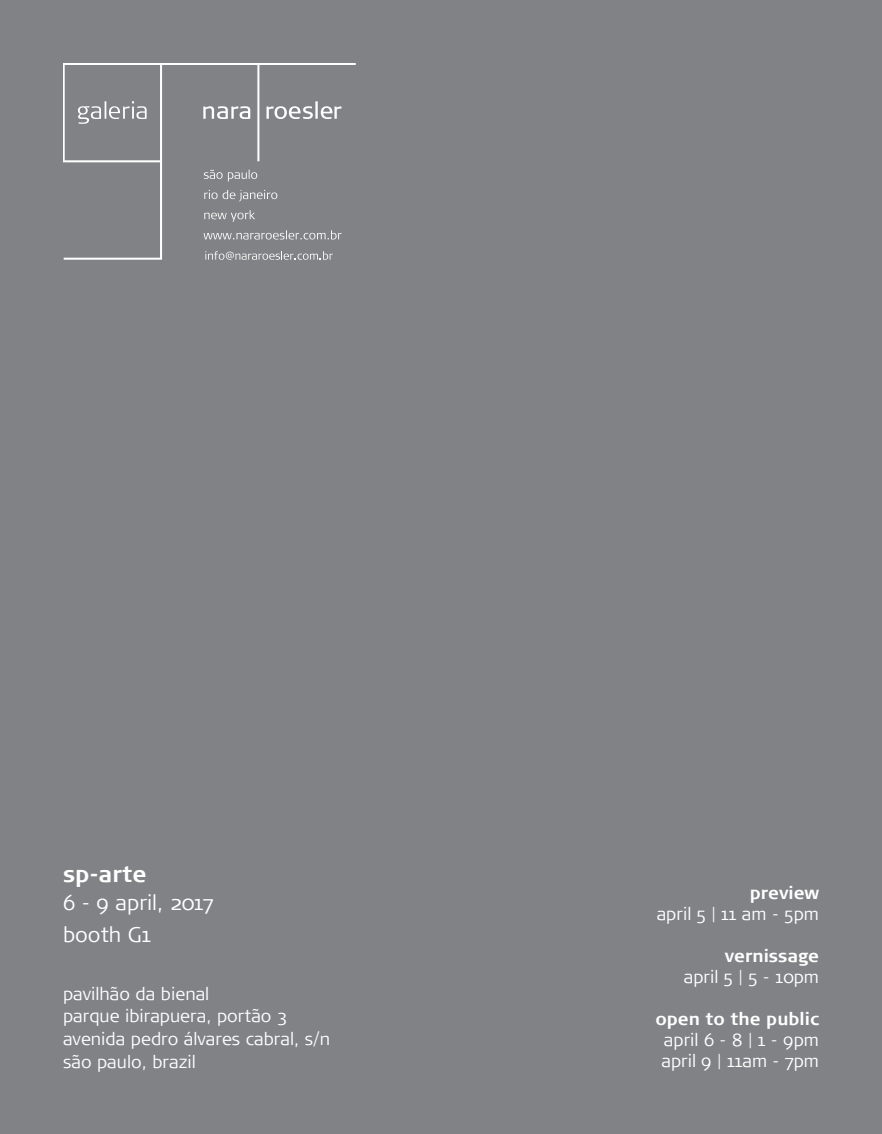
<style>
.page{position:relative;width:882px;height:1134px;background:#808285}
.page>*{position:absolute;margin:0;border:0;box-sizing:border-box;transform-origin:0 0}
.t1{font:700 22.75px "Signa";color:#fff}
.t2{font:300 21px "Signa";color:#fff}
.t3{font:300 17.5px/22.8px "Signa";color:#fff}
.t4{font:700 17.5px "Signa";color:#fff}
</style>
<div class="page">
<svg style="left:63px;top:63px;width:292px;height:196px"></svg>
<svg style="left:203px;top:101px;width:138px;height:18px"></svg>
<svg style="left:204px;top:230px;width:138px;height:10px"></svg>
<svg style="left:204px;top:210px;width:51px;height:12px"></svg>
<svg style="left:204px;top:190px;width:73px;height:12px"></svg>
<svg style="left:204px;top:170px;width:53px;height:11px"></svg>
<svg style="left:205px;top:251px;width:128px;height:9px"></svg>
<h1 class="t1" style="left:63px;top:861px;width:85px">sp-arte</h1>
<p class="t2" style="left:63px;top:891px;width:152px">6 - 9 april, 2017</p>
<p class="t4" style="left:750px;top:883px;width:71px">preview</p>
<p class="t3" style="left:657px;top:903px;width:164px">april 5 | 11 am - 5pm</p>
<p class="t4" style="left:725px;top:946px;width:96px">vernissage</p>
<p class="t3" style="left:684px;top:966px;width:137px">april 5 | 5 - 10pm</p>
<p class="t4" style="left:655px;top:1009px;width:165px">open to the public</p>
<p class="t3" style="left:662px;top:1030px;width:159px;line-height:21px">april 6 - 8 | 1 - 9pm april 9 | 11am - 7pm</p>
<p class="t2" style="left:63px;top:922px;width:89px">booth G1</p>
<p class="t3" style="left:63px;top:982px;width:269px">pavilhão da bienal<br>parque ibirapuera, portão 3 avenida pedro álvares cabral, s/n são paulo, brazil</p>
</div>
